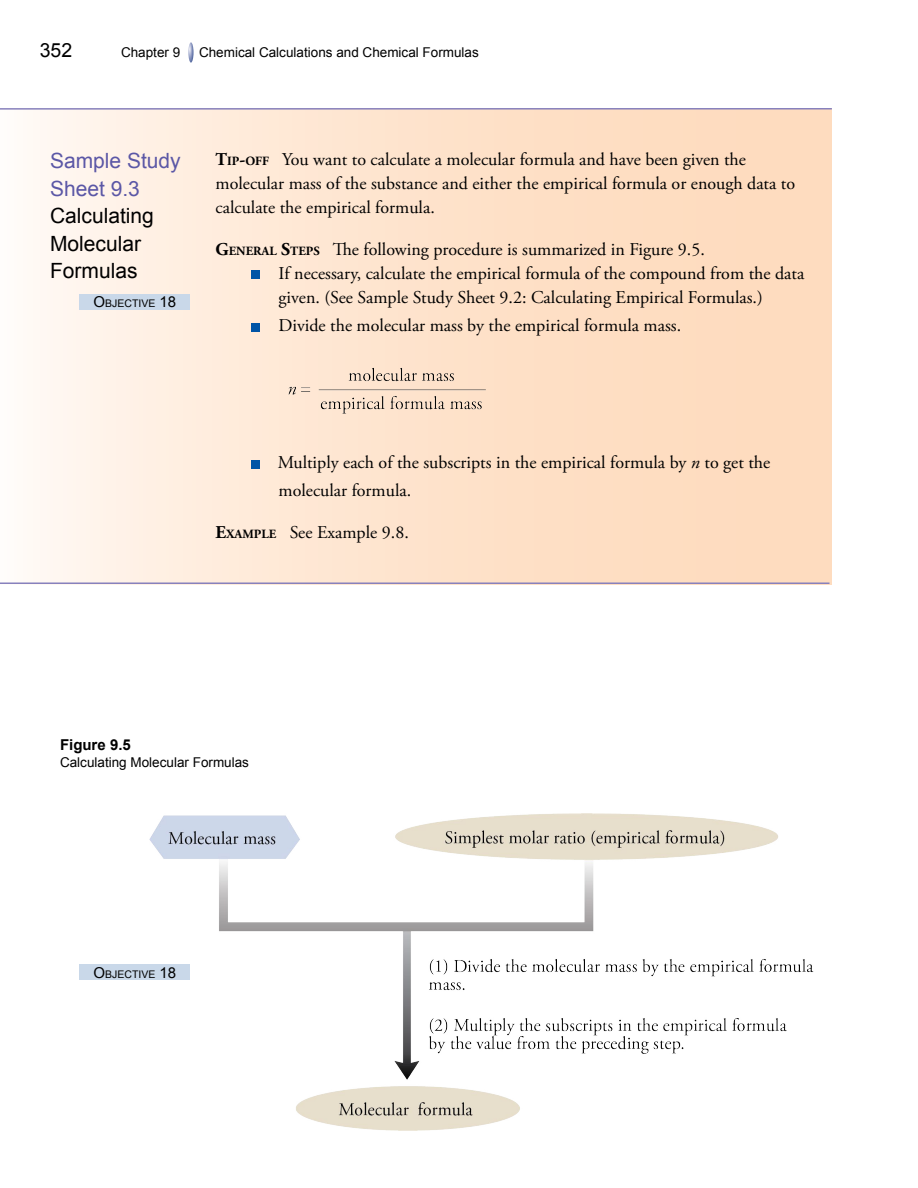
<style>
.page{position:relative;width:918px;height:1188px;background:#fff}
.page>*{position:absolute;margin:0;border:0;box-sizing:border-box;transform-origin:0 0}
.t1{font:21px/27.5px "Arial";color:#000}
.t2{font:19.5px "Arial";color:#000}
.Bulletted_list{font:18px/24px "Adobe Garamond Pro";color:#000}
.Body_Text_first_para{font:18px/24px "Adobe Garamond Pro";color:#000}
.t3{font:700 15px "Arial";color:#000}
.t4{font:13.5px "Arial";color:#000}
.t5{font:10.5px "Arial";color:#000}
.s1{color:#5b57a6}
.s2{font-weight:700}
.s3{font-weight:700;font-size:12.6px}
.s4{font-size:15px}
.s5{font-style:italic}
</style>
<div class="page">
<div style="left:0;top:108px;width:832px;height:476px;background:linear-gradient(to right,#fff6ee,#fed6b5)"></div>
<div style="left:252px;top:271px;width:8px;height:8px;background:#0054a6"></div>
<div style="left:252px;top:323px;width:8px;height:8px;background:#0054a6"></div>
<img style="left:288px;top:364px;width:198px;height:59px">
<div style="left:252px;top:460px;width:8px;height:8px;background:#0054a6"></div>
<hr style="left:0;top:582px;width:830px;height:2px;background:#8781bd">
<hr style="left:0;top:108px;width:832px;height:2px;background:#8781bd">
<div style="left:80px;top:294px;width:110px;height:15px;background:#c9d8e9"></div>
<img style="left:149px;top:814px;width:665px;height:317px">
<div style="left:80px;top:965px;width:110px;height:15px;background:#c9d8e9"></div>
<svg style="left:188px;top:42px;width:6px;height:21px"></svg>
<p class="t2" style="left:40px;top:38px;width:34px">352</p>
<p class="t4" style="left:121px;top:44px;width:61px">Chapter 9</p>
<p class="t4" style="left:199px;top:44px;width:281px">Chemical Calculations and Chemical Formulas</p>
<p class="t1" style="left:50px;top:148px;width:132px"><span class="s1">Sample Study<br>Sheet 9.3<br></span>Calculating<br>Molecular<br>Formulas</p>
<p class="Body_Text_first_para" style="left:216px;top:148px;width:581px"><span class="s2">T</span><span class="s3">IP</span><span class="s2">-</span><span class="s3">OFF</span> You want to calculate a molecular formula and have been given the molecular mass of the substance and either the empirical formula or enough data to calculate the empirical formula.</p>
<p class="Body_Text_first_para" style="left:216px;top:238px;width:491px"><span class="s2">G</span><span class="s3">ENERAL</span> <span class="s2">S</span><span class="s3">TEPS</span> The following procedure is summarized in Figure 9.5.</p>
<p class="Bulletted_list" style="left:279px;top:262px;width:527px">If necessary, calculate the empirical formula of the compound from the data given. (See Sample Study Sheet 9.2: Calculating Empirical Formulas.)</p>
<p class="Bulletted_list" style="left:279px;top:314px;width:404px">Divide the molecular mass by the empirical formula mass.</p>
<p class="t5" style="left:94px;top:296px;width:84px"><span class="s4">O</span>BJECTIVE <span class="s4">18</span></p>
<p class="Bulletted_list" style="left:278px;top:450px;width:494px;line-height:27.6px">Multiply each of the subscripts in the empirical formula by <span class="s5">n</span> to get the molecular formula.</p>
<p class="Body_Text_first_para" style="left:216px;top:521px;width:195px"><span class="s2">E</span><span class="s3">XAMPLE</span> See Example 9.8.</p>
<p class="t3" style="left:60px;top:735px;width:72px">Figure 9.5</p>
<p class="t4" style="left:60px;top:753px;width:191px">Calculating Molecular Formulas</p>
<p class="t5" style="left:94px;top:967px;width:84px"><span class="s4">O</span>BJECTIVE <span class="s4">18</span></p>
</div>
